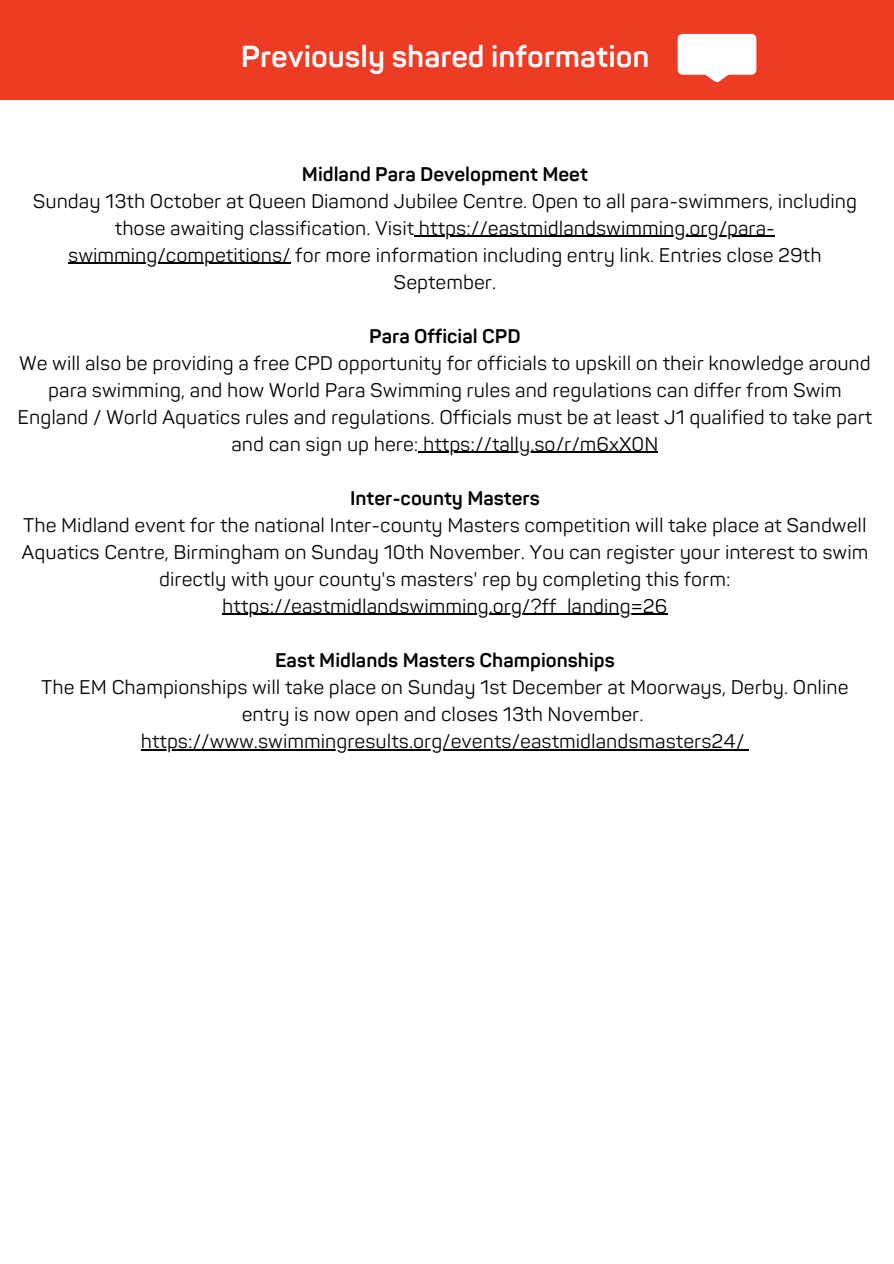
<style>
.page{position:relative;width:894px;height:1264px;background:#fff}
.page>*{position:absolute;margin:0;border:0;box-sizing:border-box;transform-origin:0 0}
.t1{font:700 30px "Panton";color:#fff}
.t2{font:19.5px/27px "Panton";color:#000;text-align:center}
.t3{font:700 19.5px "Panton";color:#000}
.s1{font-weight:700}
</style>
<div class="page">
<div style="left:0;top:0;width:893px;height:100px;background:#ed3b24"></div>
<svg style="left:677px;top:34px;width:79px;height:48px;background:#fce3e0"></svg>
<hr style="left:414px;top:236px;width:360px;height:1px;background:#000">
<hr style="left:68px;top:263px;width:222px;height:1px;background:#000">
<hr style="left:418px;top:452px;width:240px;height:1px;background:#000">
<hr style="left:222px;top:614px;width:445px;height:1px;background:#000">
<hr style="left:141px;top:749px;width:603px;height:1px;background:#000">
<h1 class="t1" style="left:241px;top:39px;width:406px">Previously shared informatiion</h1>
<h1 class="t1" style="left:245px;top:39px;width:62px">New</h1>
<h1 class="t1" style="left:328px;top:39px;width:322px">r important informat on</h1>
<p class="t3" style="left:302px;top:162px;width:287px">Midland Para Development Meet</p>
<p class="t2" style="left:33px;top:188px;width:825px">Sunday 13th October at Queen Diamond Jubilee Centre. Open to all para-swimmers, including those awaiting classification. Visit https://eastmidlandswimming.org/para-</p>
<p class="t2" style="left:68px;top:242px;width:754px">swimming/competitions/ for more information including entry link. Entries close 29th<br>September.</p>
<p class="t2" style="left:19px;top:323px;width:852px"><span class="s1">Para Official CPD<br></span>We will also be providing a free CPD opportunity for officials to upskill on their knowledge around</p>
<p class="t2" style="left:17px;top:377px;width:856px">para swimming, and how World Para Swimming rules and regulations can differ from Swim<br>England / World Aquatics rules and regulations. Officials must be at least J1 qualified to take part and can sign up here: https://tally.so/r/m6xX0N</p>
<p class="t2" style="left:21px;top:485px;width:848px"><span class="s1">Inter-county Masters<br></span>The Midland event for the national Inter-county Masters competition will take place at Sandwell Aquatics Centre, Birmingham on Sunday 10th November. You can register your interest to swim directly with your county's masters' rep by completing this form:</p>
<p class="t2" style="left:222px;top:593px;width:446px">https://eastmidlandswimming.org/?ff_landing=26</p>
<p class="t2" style="left:41px;top:647px;width:808px"><span class="s1">East Midlands Masters Championships<br></span>The EM Championships will take place on Sunday 1st December at Moorways, Derby. Online</p>
<p class="t2" style="left:241px;top:701px;width:403px">entry is now open and closes 13th November.</p>
<p class="t2" style="left:141px;top:728px;width:605px">https://www.swimmingresults.org/events/eastmidlandsmasters24/</p>
</div>
